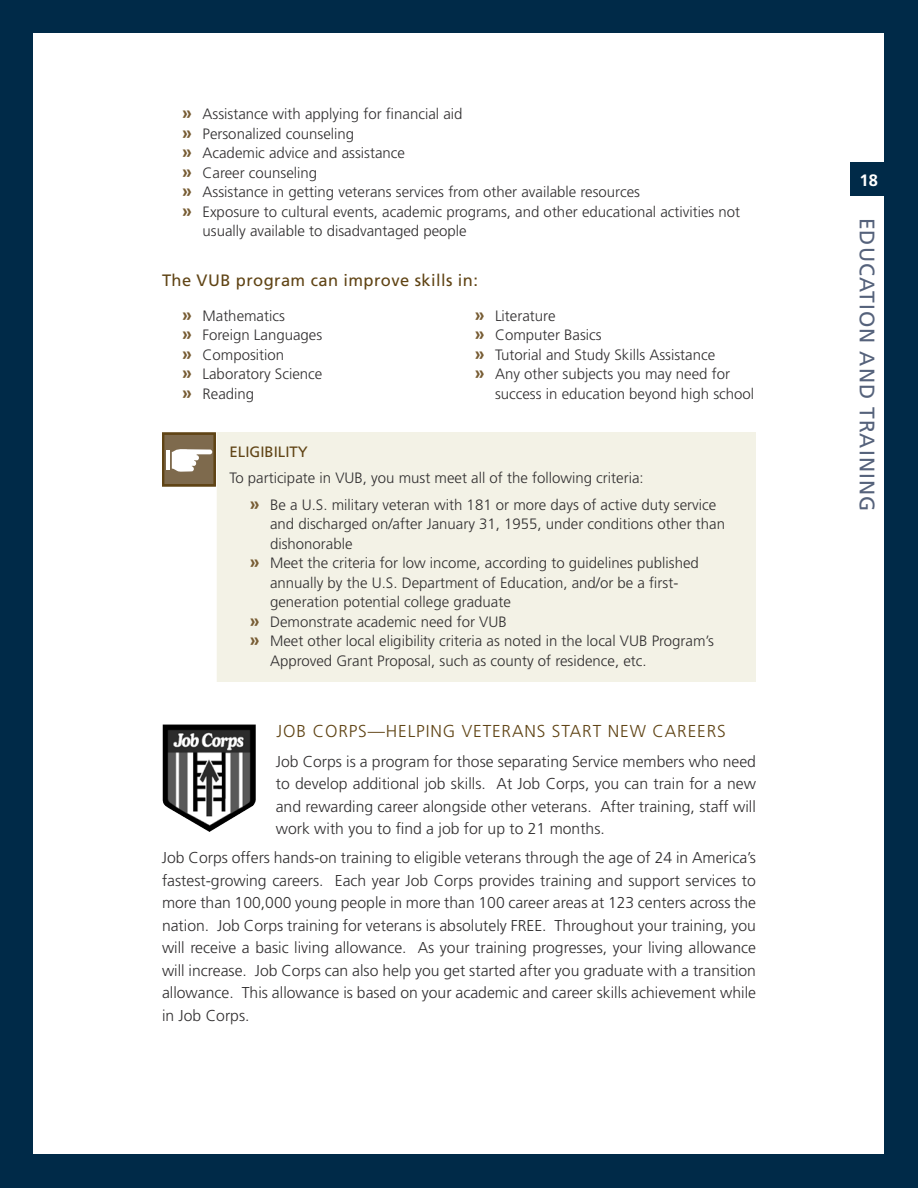
<style>
.page{position:relative;width:918px;height:1188px;background:#002a48}
.page>*{position:absolute;margin:0;border:0;box-sizing:border-box;transform-origin:0 0}
.t1{font:21px "Frutiger LT Std";letter-spacing:.05em;color:#55627b}
.t2{font:300 17.25px "Frutiger LT Std";letter-spacing:.05em;color:#604415}
.t3{font:16.5px "Frutiger LT Std";letter-spacing:.025em;color:#604415}
.t4{font:700 16.5px "Frutiger LT Std";color:#fff}
.t5{font:300 15.75px/22.5px "Frutiger LT Std";color:#312f30;text-align:justify}
.t6{font:300 15px/19.5px "Frutiger LT Std";color:#312f30}
.t7{font:15px "Frutiger LT Std";color:#604415}
.s1{font-weight:700;font-size:18px;color:#775c33}
</style>
<div class="page">
<div style="left:34px;top:34px;width:850px;height:1120px;background:#fff"></div>
<div style="left:851px;top:163px;width:40px;height:33px;background:#002a48"></div>
<div style="left:216px;top:432px;width:540px;height:250px;background:#f3f2e6"></div>
<hr style="left:215px;top:432px;width:2px;height:250px;background:#fff">
<svg style="left:162px;top:432px;width:54px;height:54px"></svg>
<img style="left:162px;top:724px;width:94px;height:108px">
<p class="t6" style="left:182px;top:105px;width:282px"><span class="s1">»</span> Assistance with applying for financial aid</p>
<p class="t6" style="left:182px;top:124px;width:173px"><span class="s1">»</span> Personalized counseling</p>
<p class="t6" style="left:182px;top:144px;width:224px"><span class="s1">»</span> Academic advice and assistance</p>
<p class="t6" style="left:182px;top:163px;width:136px"><span class="s1">»</span> Career counseling</p>
<p class="t6" style="left:182px;top:183px;width:459px"><span class="s1">»</span> Assistance in getting veterans services from other available resources</p>
<p class="t6" style="left:182px;top:202px;width:560px"><span class="s1">»</span> Exposure to cultural events, academic programs, and other educational activities not</p>
<p class="t6" style="left:202px;top:222px;width:266px">usually available to disadvantaged people</p>
<p class="t3" style="left:162px;top:270px;width:318px">The VUB program can improve skills in:</p>
<p class="t6" style="left:182px;top:306px;width:142px"><span class="s1">»</span> Mathematics<br><span class="s1">»</span> Foreign Languages <span class="s1">»</span> Composition<br><span class="s1">»</span> Laboratory Science <span class="s1">»</span> Reading</p>
<p class="t6" style="left:475px;top:306px;width:82px"><span class="s1">»</span> Literature</p>
<p class="t6" style="left:475px;top:325px;width:128px"><span class="s1">»</span> Computer Basics</p>
<p class="t6" style="left:475px;top:345px;width:242px"><span class="s1">»</span> Tutorial and Study Skills Assistance</p>
<p class="t6" style="left:475px;top:364px;width:257px"><span class="s1">»</span> Any other subjects you may need for</p>
<p class="t6" style="left:495px;top:384px;width:261px">success in education beyond high school</p>
<p class="t7" style="left:230px;top:443px;width:80px">Eligibility</p>
<p class="t6" style="left:250px;top:465px;width:468px;line-height:26.2px;text-indent:-20px">To participate in VUB, you must meet all of the following criteria:<br><span class="s1">»</span> Be a U.S. military veteran with 181 or more days of active duty service</p>
<p class="t6" style="left:270px;top:515px;width:457px">and discharged on/after January 31, 1955, under conditions other than</p>
<p class="t6" style="left:270px;top:534px;width:84px">dishonorable</p>
<p class="t6" style="left:250px;top:554px;width:451px"><span class="s1">»</span> Meet the criteria for low income, according to guidelines published</p>
<p class="t6" style="left:270px;top:573px;width:410px">annually by the U.S. Department of Education, and/or be a first-</p>
<p class="t6" style="left:270px;top:593px;width:242px">generation potential college graduate</p>
<p class="t6" style="left:250px;top:612px;width:258px"><span class="s1">»</span> Demonstrate academic need for VUB</p>
<p class="t6" style="left:250px;top:632px;width:466px"><span class="s1">»</span> Meet other local eligibility criteria as noted in the local VUB Program’s</p>
<p class="t6" style="left:270px;top:651px;width:378px">Approved Grant Proposal, such as county of residence, etc.</p>
<p class="t2" style="left:277px;top:722px;width:40px">JOB COR</p>
<p class="t2" style="left:349px;top:722px;width:378px">PS—Help ing Veterans St art New Careers</p>
<p class="t5" style="left:276px;top:750px;width:482px">Job Corps is a program for those separating Service members who need to develop additional job skills. At Job Corps, you can train for a new and rewarding career alongside other veterans. After training, staff will work with you to find a job for up to 21 months.</p>
<p class="t5" style="left:162px;top:847px;width:596px">Job Corps offers hands-on training to eligible veterans through the age of 24 in America’s fastest-growing careers. Each year Job C orps provides training and support services to more than 100,000 young people in more than 100 career areas at 123 centers across the nation. Job Corps training for veterans is absolutely FREE . Throughout your training, you will receive a basic living allowance. As your training progresses, your living allowance will increase. Job Corps can also help you get started after you graduate with a transition allowance. This allowance is based on your academic and career skills achievement while in Job Corps.</p>
<p class="t4" style="left:859px;top:170px;width:20px">18</p>
<h1 class="t1" style="left:879px;top:218px;width:275px;rotate:90deg">Education and Train ing</h1>
</div>
